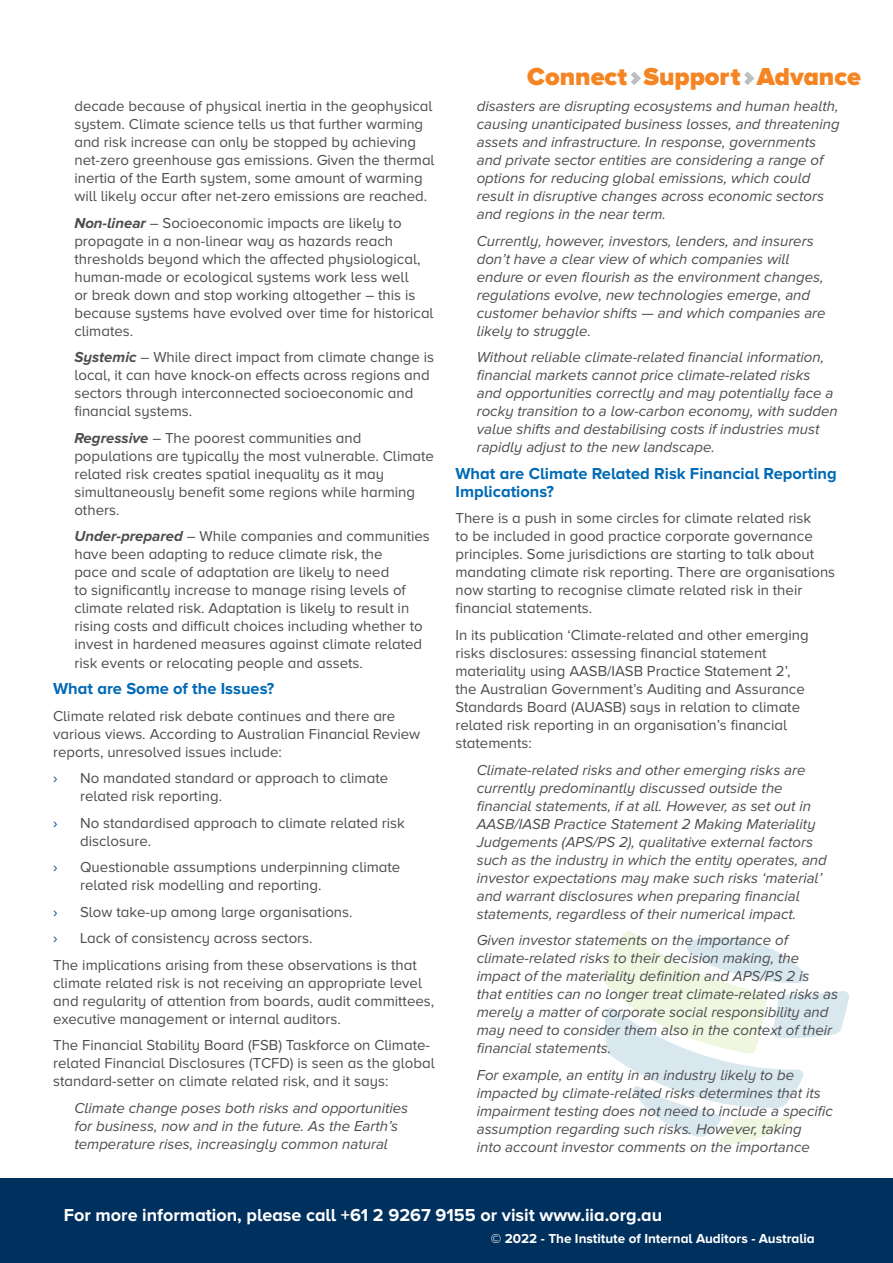
<style>
.page{position:relative;width:893px;height:1263px;background:#fff}
.page>*{position:absolute;margin:0;border:0;box-sizing:border-box;transform-origin:0 0}
.t1{font:900 25.5px "Proxima Nova A";color:#f58423}
.t2{font:700 18px "Proxima Nova A";color:#fff}
.t3{font:700 16.5px/18px "Proxima Nova A";color:#006ab6}
.t4{font:15px/18px "Proxima Nova A";color:#4d4d4f}
.t5{font:italic 15px/18px "Proxima Nova A";color:#4d4d4f}
.t6{font:15px "Proxima Nova A";color:#00447c}
.t7{font:700 13.5px "Proxima Nova A";color:#fff}
.s1{font-weight:700;font-style:italic}
</style>
<div class="page">
<div style="left:0;top:1178px;width:893px;height:85px;background:#00305e"></div>
<svg style="left:631px;top:72px;width:10px;height:13px"></svg>
<svg style="left:744px;top:72px;width:10px;height:13px"></svg>
<svg style="left:602px;top:931px;width:247px;height:213px"></svg>
<p class="t4" style="left:74px;top:97px;width:362px">decade because of physical inertia in the geophysical system. Climate science tells us that further warming and risk increase can only be stopped by achieving net-zero greenhouse gas emissions. Given the thermal inertia of the Earth system, some amount of warming will likely occur after net-zero emissions are reached.</p>
<p class="t4" style="left:74px;top:214px;width:361px"><span class="s1">Non-linear</span> – Socioeconomic impacts are likely to propagate in a non-linear way as hazards reach thresholds beyond which the affected physiological, human-made or ecological systems work less well<br>or break down and stop working altogether – this is because systems have evolved over time for historical climates.</p>
<p class="t4" style="left:74px;top:348px;width:361px"><span class="s1">Systemic</span> – While direct impact from climate change is local, it can have knock-on effects across regions and sectors through interconnected socioeconomic and financial systems.</p>
<p class="t4" style="left:74px;top:429px;width:361px"><span class="s1">Regressive</span> – The poorest communities and populations are typically the most vulnerable. Climate related risk creates spatial inequality as it may simultaneously benefit some regions while harming others.</p>
<p class="t4" style="left:74px;top:527px;width:357px"><span class="s1">Under-prepared</span> – While companies and communities have been adapting to reduce climate risk, the<br>pace and scale of adaptation are likely to need<br>to significantly increase to manage rising levels of climate related risk. Adaptation is likely to result in rising costs and difficult choices including whether to invest in hardened measures against climate related risk events or relocating people and assets.</p>
<p class="t3" style="left:53px;top:679px;width:223px">What are Some of the Issues?</p>
<p class="t4" style="left:53px;top:706px;width:369px">Climate related risk debate continues and there are various views. According to Australian Financial Review reports, unresolved issues include:</p>
<p class="t6" style="left:53px;top:770px;width:6px">›</p>
<p class="t4" style="left:80px;top:769px;width:310px">No mandated standard or approach to climate related risk reporting.</p>
<p class="t6" style="left:53px;top:814px;width:6px">›</p>
<p class="t4" style="left:80px;top:813px;width:326px">No standardised approach to climate related risk disclosure.</p>
<p class="t6" style="left:53px;top:859px;width:6px">›</p>
<p class="t4" style="left:80px;top:858px;width:322px">Questionable assumptions underpinning climate related risk modelling and reporting.</p>
<p class="t6" style="left:53px;top:903px;width:6px">›</p>
<p class="t4" style="left:80px;top:902px;width:274px">Slow take-up among large organisations.</p>
<p class="t6" style="left:53px;top:930px;width:6px">›</p>
<p class="t4" style="left:53px;top:924px;width:365px;line-height:26.5px;text-indent:27px">Lack of consistency across sectors.<br>The implications arising from these observations is that</p>
<p class="t4" style="left:53px;top:973px;width:383px">climate related risk is not receiving an appropriate level and regularity of attention from boards, audit committees, executive management or internal auditors.</p>
<p class="t4" style="left:53px;top:1036px;width:383px">The Financial Stability Board (FSB) Taskforce on Climate&shy;related Financial Disclosures (TCFD) is seen as the global standard-setter on climate related risk, and it says:</p>
<p class="t5" style="left:74px;top:1098px;width:335px">Climate change poses both risks and opportunities for business, now and in the future. As the Earth’s temperature rises, increasingly common natural</p>
<h1 class="t1" style="left:527px;top:62px;width:335px">Connect Support Advance</h1>
<p class="t5" style="left:477px;top:97px;width:365px">disasters are disrupting ecosystems and human health, causing unanticipated business losses, and threatening assets and infrastructure. In response, governments and private sector entities are considering a range of options for reducing global emissions, which could result in disruptive changes across economic sectors and regions in the near term.</p>
<p class="t5" style="left:477px;top:232px;width:350px">Currently, however, investors, lenders, and insurers don’t have a clear view of which companies will endure or even flourish as the environment changes, regulations evolve, new technologies emerge, and customer behavior shifts — and which companies are likely to struggle.</p>
<p class="t5" style="left:477px;top:348px;width:362px">Without reliable climate-related financial information, financial markets cannot price climate-related risks and opportunities correctly and may potentially face a rocky transition to a low-carbon economy, with sudden value shifts and destabilising costs if industries must rapidly adjust to the new landscape.</p>
<p class="t3" style="left:455px;top:464px;width:383px">What are Climate Related Risk Financial Reporting<br>Implications?</p>
<p class="t4" style="left:455px;top:509px;width:381px">There is a push in some circles for climate related risk<br>to be included in good practice corporate governance principles. Some jurisdictions are starting to talk about mandating climate risk reporting. There are organisations now starting to recognise climate related risk in their financial statements.</p>
<p class="t4" style="left:455px;top:626px;width:355px">In its publication ‘Climate-related and other emerging risks disclosures: assessing financial statement materiality using AASB/IASB Practice Statement 2’, the Australian Government’s Auditing and Assurance Standards Board (AUASB) says in relation to climate related risk reporting in an organisation’s financial statements:</p>
<p class="t5" style="left:477px;top:760px;width:352px">Climate-related risks and other emerging risks are currently predominantly discussed outside the financial statements, if at all. However, as set out in AASB/IASB Practice Statement 2 Making Materiality Judgements (APS/PS 2), qualitative external factors such as the industry in which the entity operates, and investor expectations may make such risks ‘material’ and warrant disclosures when preparing financial statements, regardless of their numerical impact.</p>
<p class="t5" style="left:477px;top:931px;width:363px">Given investor statements on the importance of climate-related risks to their decision making, the impact of the materiality definition and APS/PS 2 is that entities can no longer treat climate-related risks as merely a matter of corporate social responsibility and may need to consider them also in the context of their financial statements.</p>
<p class="t5" style="left:477px;top:1065px;width:358px">For example, an entity in an industry likely to be impacted by climate-related risks determines that its impairment testing does not need to include a specific assumption regarding such risks. However, taking<br>into account investor comments on the importance</p>
<p class="t2" style="left:64px;top:1204px;width:600px">For more information, please call +61 2 9267 9155 or visit www.iia.org.au</p>
<p class="t7" style="left:491px;top:1230px;width:326px">© 2022 - The Institute of Internal Auditors - Australia</p>
</div>
